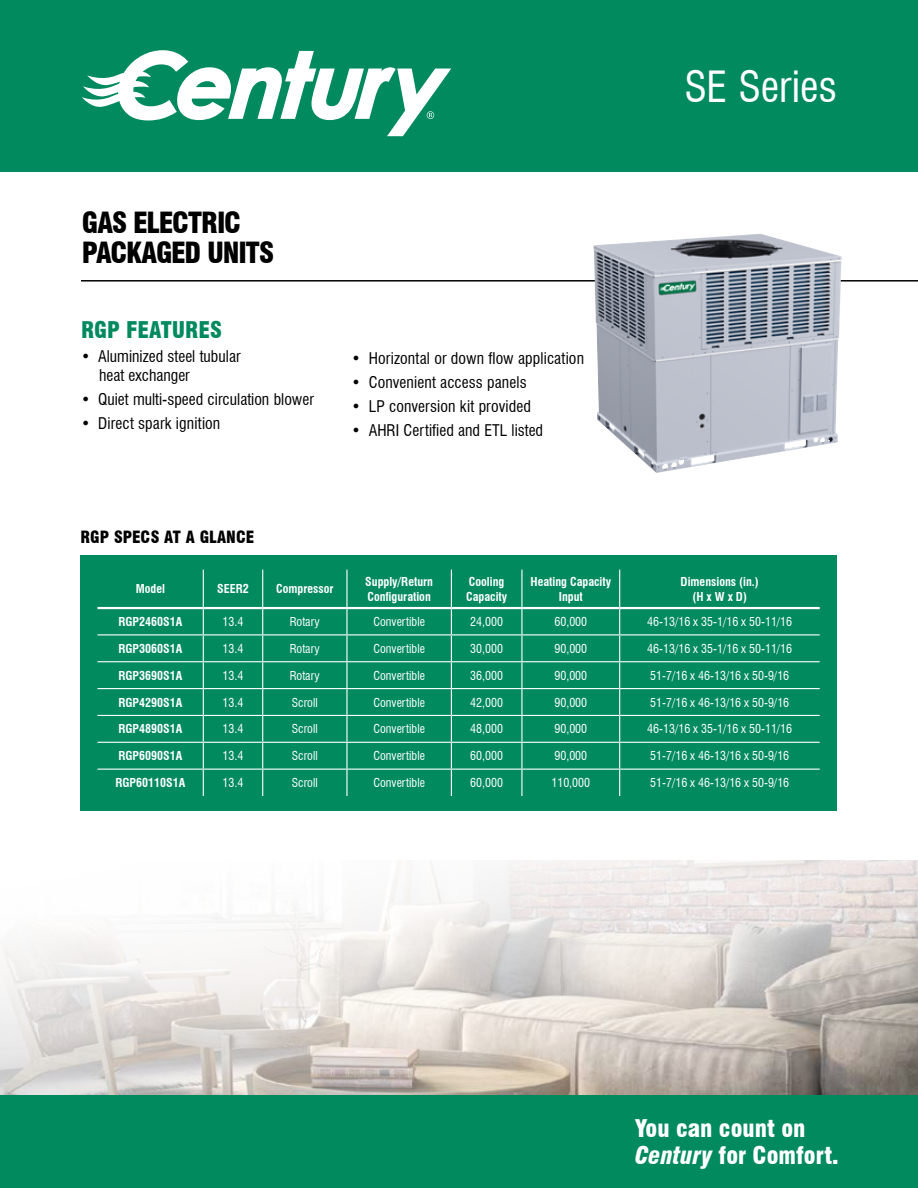
<style>
.page{position:relative;width:918px;height:1188px;background:#fff}
.page>*{position:absolute;margin:0;border:0;box-sizing:border-box;transform-origin:0 0}
.t1{font:condensed 42px "Swiss 721 BT";letter-spacing:-.005em;color:#fff}
.t2{font:900 condensed 28.5px/30px "Swiss 721 BT";letter-spacing:-.045em;color:#000}
.t3{font:900 condensed 23.85px/26.8px "Swiss 721 BT";color:#fff}
.t4{font:900 condensed 22.5px "Swiss 721 BT";color:#008a5e}
.t5{font:900 condensed 16.5px "Swiss 721 BT";color:#000}
.t6{font:condensed 15.75px/18.8px "Swiss 721 BT";color:#000}
.t7{font:condensed 12px "Swiss 721 BT";color:#fff}
.t8{font:700 condensed 12px/15px "Swiss 721 BT";color:#fff}
.s1{font-style:italic}
</style>
<div class="page">
<img style="left:0;top:861px;width:918px;height:235px">
<div style="left:0;top:0;width:918px;height:171px;background:#008a5e"></div>
<svg style="left:82px;top:50px;width:369px;height:86px"></svg>
<div style="left:81px;top:555px;width:756px;height:256px;background:#008a5e"></div>
<svg style="left:97px;top:570px;width:723px;height:226px"></svg>
<hr style="left:97px;top:607px;width:106px;height:2px;background:#fff">
<hr style="left:203px;top:607px;width:60px;height:2px;background:#fff">
<hr style="left:263px;top:607px;width:84px;height:2px;background:#fff">
<hr style="left:347px;top:607px;width:104px;height:2px;background:#fff">
<hr style="left:451px;top:607px;width:71px;height:2px;background:#fff">
<hr style="left:522px;top:607px;width:98px;height:2px;background:#fff">
<hr style="left:620px;top:607px;width:200px;height:2px;background:#fff">
<div style="left:0;top:1096px;width:918px;height:92px;background:#008a5e"></div>
<hr style="left:81px;top:280px;width:837px;height:2px;background:#000">
<img style="left:593px;top:234px;width:249px;height:239px">
<h2 class="t2" style="left:82px;top:207px;width:194px">GAS ELECTRIC<br>PACKAGED UNITS</h2>
<h3 class="t4" style="left:81px;top:316px;width:142px">RGP FEATURES</h3>
<h3 class="t6" style="left:99px;top:347px;width:143px;text-indent:-18px">• Aluminized steel tubular heat exchanger</h3>
<h3 class="t6" style="left:81px;top:389px;width:234px">• Quiet multi-speed circulation blower</h3>
<h3 class="t6" style="left:81px;top:413px;width:141px">• Direct spark ignition</h3>
<h3 class="t5" style="left:81px;top:528px;width:175px">RGP SPECS AT A GLANCE</h3>
<h3 class="t6" style="left:352px;top:349px;width:234px">• Horizontal or down flow application</h3>
<h3 class="t6" style="left:352px;top:373px;width:177px">• Convenient access panels</h3>
<h3 class="t6" style="left:352px;top:397px;width:181px">• LP conversion kit provided</h3>
<h3 class="t6" style="left:352px;top:421px;width:193px">• AHRI Certified and ETL listed</h3>
<h1 class="t1" style="left:684px;top:62px;width:154px">SE Series</h1>
<p class="t8" style="left:136px;top:582px;width:31px">Model</p>
<p class="t8" style="left:217px;top:582px;width:33px">SEER2</p>
<p class="t8" style="left:276px;top:582px;width:59px">Compressor</p>
<p class="t8" style="left:365px;top:574px;width:69px">Supply/Return<br>Configuration</p>
<p class="t8" style="left:466px;top:574px;width:42px">Cooling<br>Capacity</p>
<p class="t8" style="left:531px;top:574px;width:82px;text-align:center">Heating Capacity<br>Input</p>
<p class="t8" style="left:681px;top:574px;width:80px;text-align:center">Dimensions (in.) (H x W x D)</p>
<p class="t8" style="left:119px;top:614px;width:65px">RGP2460S1A</p>
<p class="t7" style="left:223px;top:614px;width:22px">13.4</p>
<p class="t7" style="left:290px;top:614px;width:32px">Rotary</p>
<p class="t7" style="left:373px;top:614px;width:53px">Convertible</p>
<p class="t7" style="left:470px;top:614px;width:34px">24,000</p>
<p class="t7" style="left:554px;top:614px;width:34px">60,000</p>
<p class="t7" style="left:647px;top:614px;width:147px">46-13/16 x 35-1/16 x 50-11/16</p>
<p class="t8" style="left:119px;top:641px;width:65px">RGP3060S1A</p>
<p class="t7" style="left:223px;top:641px;width:22px">13.4</p>
<p class="t7" style="left:290px;top:641px;width:32px">Rotary</p>
<p class="t7" style="left:373px;top:641px;width:53px">Convertible</p>
<p class="t7" style="left:470px;top:641px;width:34px">30,000</p>
<p class="t7" style="left:554px;top:641px;width:34px">90,000</p>
<p class="t7" style="left:647px;top:641px;width:147px">46-13/16 x 35-1/16 x 50-11/16</p>
<p class="t8" style="left:119px;top:668px;width:65px">RGP3690S1A</p>
<p class="t7" style="left:223px;top:668px;width:22px">13.4</p>
<p class="t7" style="left:290px;top:668px;width:32px">Rotary</p>
<p class="t7" style="left:373px;top:668px;width:53px">Convertible</p>
<p class="t7" style="left:470px;top:668px;width:34px">36,000</p>
<p class="t7" style="left:554px;top:668px;width:34px">90,000</p>
<p class="t7" style="left:650px;top:668px;width:141px">51-7/16 x 46-13/16 x 50-9/16</p>
<p class="t8" style="left:119px;top:695px;width:65px">RGP4290S1A</p>
<p class="t7" style="left:223px;top:695px;width:22px">13.4</p>
<p class="t7" style="left:292px;top:695px;width:27px">Scroll</p>
<p class="t7" style="left:373px;top:695px;width:53px">Convertible</p>
<p class="t7" style="left:470px;top:695px;width:34px">42,000</p>
<p class="t7" style="left:554px;top:695px;width:34px">90,000</p>
<p class="t7" style="left:650px;top:695px;width:141px">51-7/16 x 46-13/16 x 50-9/16</p>
<p class="t8" style="left:119px;top:722px;width:65px">RGP4890S1A</p>
<p class="t7" style="left:223px;top:722px;width:22px">13.4</p>
<p class="t7" style="left:292px;top:722px;width:27px">Scroll</p>
<p class="t7" style="left:373px;top:722px;width:53px">Convertible</p>
<p class="t7" style="left:470px;top:722px;width:34px">48,000</p>
<p class="t7" style="left:554px;top:722px;width:34px">90,000</p>
<p class="t7" style="left:647px;top:722px;width:147px">46-13/16 x 35-1/16 x 50-11/16</p>
<p class="t8" style="left:119px;top:748px;width:65px">RGP6090S1A</p>
<p class="t7" style="left:223px;top:749px;width:22px">13.4</p>
<p class="t7" style="left:292px;top:749px;width:27px">Scroll</p>
<p class="t7" style="left:373px;top:749px;width:53px">Convertible</p>
<p class="t7" style="left:470px;top:749px;width:34px">60,000</p>
<p class="t7" style="left:554px;top:749px;width:34px">90,000</p>
<p class="t7" style="left:650px;top:749px;width:141px">51-7/16 x 46-13/16 x 50-9/16</p>
<p class="t8" style="left:116px;top:775px;width:71px">RGP60110S1A</p>
<p class="t7" style="left:223px;top:776px;width:22px">13.4</p>
<p class="t7" style="left:292px;top:776px;width:27px">Scroll</p>
<p class="t7" style="left:373px;top:776px;width:53px">Convertible</p>
<p class="t7" style="left:470px;top:776px;width:34px">60,000</p>
<p class="t7" style="left:551px;top:776px;width:40px">110,000</p>
<p class="t7" style="left:650px;top:776px;width:141px">51-7/16 x 46-13/16 x 50-9/16</p>
<h3 class="t3" style="left:635px;top:1115px;width:205px">You can count on<br><span class="s1">Century</span> for Comfort.</h3>
</div>
